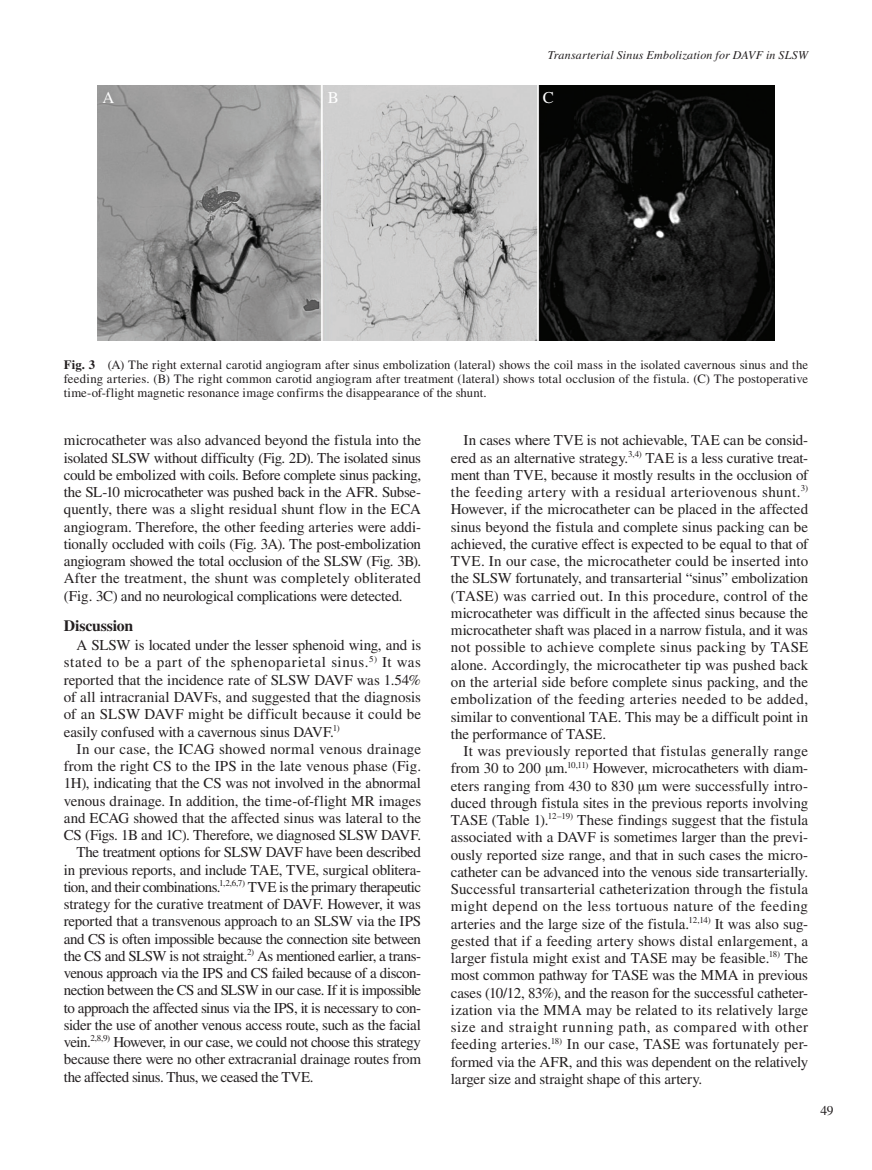
<style>
.page{position:relative;width:872px;height:1170px;background:#fff}
.page>*{position:absolute;margin:0;border:0;box-sizing:border-box;transform-origin:0 0}
.t1{font:16.5px "Times";color:#fff}
.t2{font:700 15.75px "Times";letter-spacing:-.01em;color:#231f20}
.t3{font:15px/17.2px "Times";letter-spacing:-.02em;color:#231f20;text-align:justify}
.t4{font:15px "Times";letter-spacing:-.04em;color:#231f20}
.t5{font:15px "Times";color:#231f20}
.t6{font:15px "Times";letter-spacing:.005em;color:#231f20}
.t7{font:15px "Times";letter-spacing:.015em;color:#231f20}
.t8{font:13.5px "Times";color:#231f20}
.t9{font:12.75px/14.2px "Times";letter-spacing:.005em;color:#231f20;text-align:justify}
.t10{font:italic 12px "Times";letter-spacing:.015em;color:#231f20}
.s1{font-weight:700}
</style>
<div class="page">
<img style="left:98px;top:85px;width:676px;height:255px">
<p class="t10" style="left:548px;top:48px;width:262px">Transarterial Sinus Embolization for DAVF in SLSW</p>
<p class="t1" style="left:102px;top:88px;width:13px">A</p>
<p class="t1" style="left:328px;top:88px;width:13px">B</p>
<p class="t1" style="left:543px;top:88px;width:13px">C</p>
<p class="t9" style="left:64px;top:357px;width:746px"><span class="s1">Fig. 3</span> (A) The right external carotid angiogram after sinus embolization (lateral) shows the coil mass in the isolated cavernous sinus and the feeding arteries. (B) The right common carotid angiogram after treatment (lateral) shows total occlusion of the fistula. (C) The postoperative time-of-flight magnetic resonance image confirms the disappearance of the shunt.</p>
<p class="t3" style="left:64px;top:431px;width:359px">microcatheter was also advanced beyond the fistula into the isolated SLSW without difficulty (Fig. 2D). The isolated sinus could be embolized with coils. Before complete sinus packing, the SL-10 microcatheter was pushed back in the AFR. Subse&shy;quently, there was a slight residual shunt flow in the ECA angiogram. Therefore, the other feeding arteries were addi&shy;tionally occluded with coils (Fig. 3A). The post-embolization angiogram showed the total occlusion of the SLSW (Fig. 3B).<br>After the treatment, the shunt was completely obliterated (Fig. 3C) and no neurological complications were detected.</p>
<p class="t2" style="left:64px;top:616px;width:71px">Discussion</p>
<p class="t3" style="left:64px;top:636px;width:359px;text-indent:13px">A SLSW is located under the lesser sphenoid wing, and is stated to be a part of the sphenoparietal sinus.<sup>5)</sup> It was reported that the incidence rate of SLSW DAVF was 1.54% of all intracranial DAVFs, and suggested that the diagnosis of an SLSW DAVF might be difficult because it could be easily confused with a cavernous sinus DAVF.<sup>1)</sup></p>
<p class="t7" style="left:77px;top:740px;width:346px">In our case, the ICAG showed normal venous drainage</p>
<p class="t6" style="left:64px;top:757px;width:359px">from the right CS to the IPS in the late venous phase (Fig.</p>
<p class="t3" style="left:64px;top:774px;width:359px">1H), indicating that the CS was not involved in the abnormal</p>
<p class="t5" style="left:64px;top:792px;width:359px">venous drainage. In addition, the time-of-flight MR images</p>
<p class="t3" style="left:64px;top:809px;width:359px">and ECAG showed that the affected sinus was lateral to the</p>
<p class="t3" style="left:64px;top:826px;width:359px">CS (Figs. 1B and 1C). Therefore, we diagnosed SLSW DAVF.</p>
<p class="t3" style="left:77px;top:843px;width:346px">The treatment options for SLSW DAVF have been described</p>
<p class="t3" style="left:64px;top:860px;width:359px">in previous reports, and include TAE, TVE, surgical oblitera-</p>
<p class="t3" style="left:64px;top:878px;width:359px">tion, and their combinations.<sup>1,2,6,7)</sup> TVE is the primary therapeutic</p>
<p class="t3" style="left:64px;top:895px;width:359px">strategy for the curative treatment of DAVF. However, it was</p>
<p class="t3" style="left:64px;top:912px;width:359px">reported that a transvenous approach to an SLSW via the IPS</p>
<p class="t3" style="left:64px;top:929px;width:359px">and CS is often impossible because the connection site between</p>
<p class="t3" style="left:64px;top:947px;width:359px">the CS and SLSW is not straight.<sup>2)</sup> As mentioned earlier, a trans-</p>
<p class="t3" style="left:64px;top:964px;width:359px">venous approach via the IPS and CS failed because of a discon-</p>
<p class="t4" style="left:64px;top:981px;width:359px">nection between the CS and SLSW in our case. If it is impossible</p>
<p class="t3" style="left:64px;top:998px;width:359px">to approach the affected sinus via the IPS, it is necessary to con-</p>
<p class="t3" style="left:64px;top:1016px;width:359px">sider the use of another venous access route, such as the facial</p>
<p class="t3" style="left:64px;top:1033px;width:359px">vein.<sup>2,8,9)</sup> However, in our case, we could not choose this strategy</p>
<p class="t3" style="left:64px;top:1050px;width:359px">because there were no other extracranial drainage routes from</p>
<p class="t3" style="left:64px;top:1067px;width:251px">the affected sinus. Thus, we ceased the TVE.</p>
<p class="t3" style="left:451px;top:431px;width:359px;text-indent:13px">In cases where TVE is not achievable, TAE can be consid&shy;ered as an alternative strategy.<sup>3,4)</sup> TAE is a less curative treat&shy;ment than TVE, because it mostly results in the occlusion of the feeding artery with a residual arteriovenous shunt.<sup>3)<br></sup>However, if the microcatheter can be placed in the affected sinus beyond the fistula and complete sinus packing can be achieved, the curative effect is expected to be equal to that of TVE. In our case, the microcatheter could be inserted into the SLSW fortunately, and transarterial “sinus” embolization (TASE) was carried out. In this procedure, control of the microcatheter was difficult in the affected sinus because the microcatheter shaft was placed in a narrow fistula, and it was not possible to achieve complete sinus packing by TASE alone. Accordingly, the microcatheter tip was pushed back on the arterial side before complete sinus packing, and the embolization of the feeding arteries needed to be added, similar to conventional TAE. This may be a difficult point in the performance of TASE.</p>
<p class="t3" style="left:451px;top:742px;width:359px;text-indent:13px">It was previously reported that fistulas generally range from 30 to 200 µm.<sup>10,11)</sup> However, microcatheters with diam&shy;eters ranging from 430 to 830 µm were successfully intro&shy;duced through fistula sites in the previous reports involving TASE (Table 1).<sup>12–19)</sup> These findings suggest that the fistula associated with a DAVF is sometimes larger than the previ&shy;ously reported size range, and that in such cases the micro&shy;catheter can be advanced into the venous side transarterially.<br>Successful transarterial catheterization through the fistula might depend on the less tortuous nature of the feeding arteries and the large size of the fistula.<sup>12,14)</sup> It was also sug&shy;gested that if a feeding artery shows distal enlargement, a larger fistula might exist and TASE may be feasible.<sup>18)</sup> The most common pathway for TASE was the MMA in previous cases (10/12, 83%), and the reason for the successful catheter&shy;ization via the MMA may be related to its relatively large size and straight running path, as compared with other feeding arteries.<sup>18)</sup> In our case, TASE was fortunately per&shy;formed via the AFR, and this was dependent on the relatively larger size and straight shape of this artery.</p>
<p class="t8" style="left:820px;top:1102px;width:15px">49</p>
</div>
